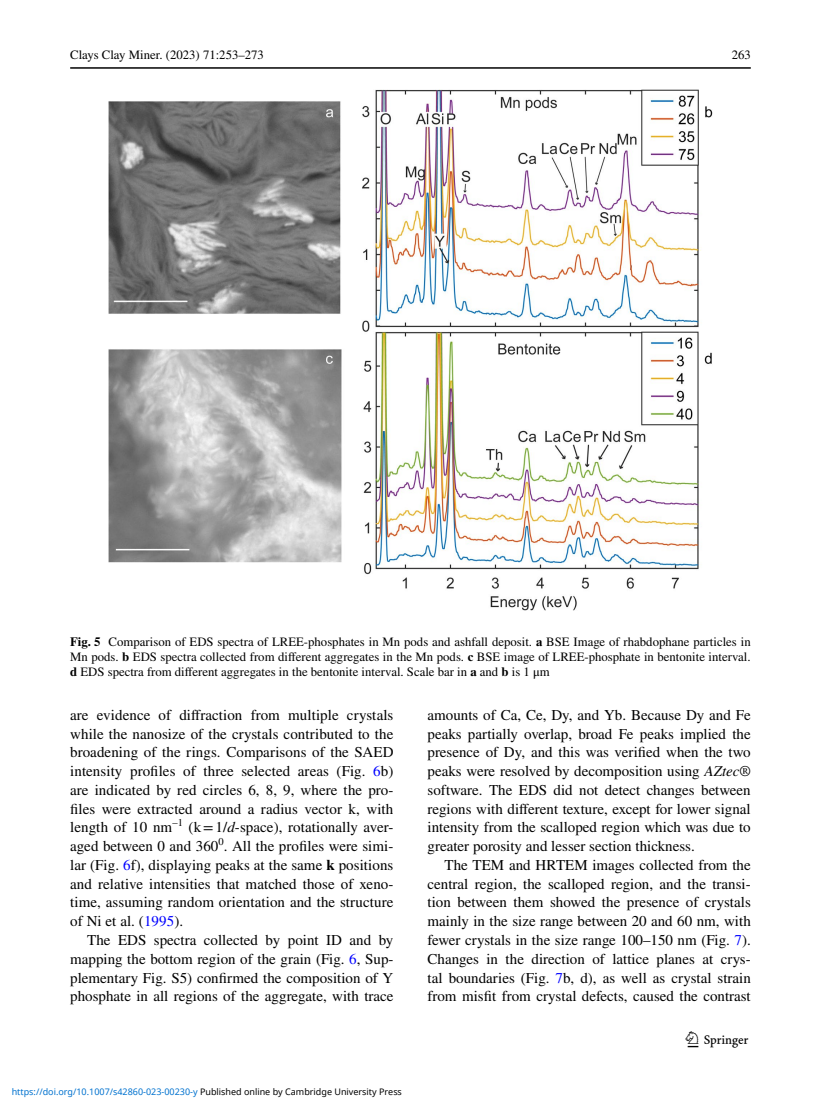
<style>
.page{position:relative;width:821px;height:1106px;background:#fff}
.page>*{position:absolute;margin:0;border:0;box-sizing:border-box;transform-origin:0 0}
.t1{font:22.5px "Springnew Regular 3";color:#000}
.t2{font:15px/18.8px "STIX";color:#000;text-align:justify}
.t3{font:12.75px/15px "STIX";color:#000;text-align:justify}
.t4{font:9px "Noto Sans";color:#0172cf}
.s1{font-weight:700}
.s2{color:#00f}
.s3{font-style:italic}
.s4{color:#000}
</style>
<div class="page">
<hr style="left:70px;top:67px;width:680px;height:2px;background:#000">
<img style="left:108px;top:89px;width:604px;height:521px">
<p class="t3" style="left:70px;top:48px;width:195px">Clays Clay Miner. (2023) 71:253–273</p>
<p class="t3" style="left:731px;top:49px;width:21px">263</p>
<p class="t3" style="left:70px;top:634px;width:682px"><span class="s1">Fig. 5</span> Comparison of EDS spectra of LREE-phosphates in Mn pods and ashfall deposit. <span class="s1">a</span> BSE Image of rhabdophane particles in Mn pods. <span class="s1">b</span> EDS spectra collected from different aggregates in the Mn pods. <span class="s1">c</span> BSE image of LREE-phosphate in bentonite interval. <span class="s1">d</span> EDS spectra from different aggregates in the bentonite interval. Scale bar in <span class="s1">a</span> and <span class="s1">b</span> is 1 μm</p>
<p class="t2" style="left:70px;top:706px;width:325px">are evidence of diffraction from multiple crystals while the nanosize of the crystals contributed to the broadening of the rings. Comparisons of the SAED intensity profiles of three selected areas (Fig. <span class="s2">6</span>b) are indicated by red circles 6, 8, 9, where the pro&shy;files were extracted around a radius vector k, with length of 10 nm<sup>–1</sup> (k=1/<span class="s3">d</span>-space), rotationally aver&shy;aged between 0 and 360<sup>0</sup>. All the profiles were simi&shy;lar (Fig. <span class="s2">6</span>f), displaying peaks at the same <span class="s1">k</span> positions and relative intensities that matched those of xeno&shy;time, assuming random orientation and the structure of Ni et al. (<span class="s2">1995</span>).</p>
<p class="t2" style="left:70px;top:931px;width:325px;text-indent:17px">The EDS spectra collected by point ID and by mapping the bottom region of the grain (Fig. <span class="s2">6</span>, Sup&shy;plementary Fig. S5) confirmed the composition of Y phosphate in all regions of the aggregate, with trace</p>
<p class="t4" style="left:12px;top:1085px;width:392px">https://doi.org/10.1007/s42860-023-00230-y <span class="s4">Published online by Cambridge University Press</span></p>
<p class="t2" style="left:427px;top:706px;width:325px">amounts of Ca, Ce, Dy, and Yb. Because Dy and Fe peaks partially overlap, broad Fe peaks implied the presence of Dy, and this was verified when the two peaks were resolved by decomposition using <span class="s3">AZtec</span>® software. The EDS did not detect changes between regions with different texture, except for lower signal intensity from the scalloped region which was due to greater porosity and lesser section thickness.</p>
<p class="t2" style="left:427px;top:856px;width:325px;text-indent:17px">The TEM and HRTEM images collected from the central region, the scalloped region, and the transi&shy;tion between them showed the presence of crystals mainly in the size range between 20 and 60 nm, with fewer crystals in the size range 100–150 nm (Fig. <span class="s2">7</span>).<br>Changes in the direction of lattice planes at crys&shy;tal boundaries (Fig. <span class="s2">7</span>b, d), as well as crystal strain from misfit from crystal defects, caused the contrast</p>
<h1 class="t1" style="left:687px;top:1031px;width:62px">1 3</h1>
</div>
